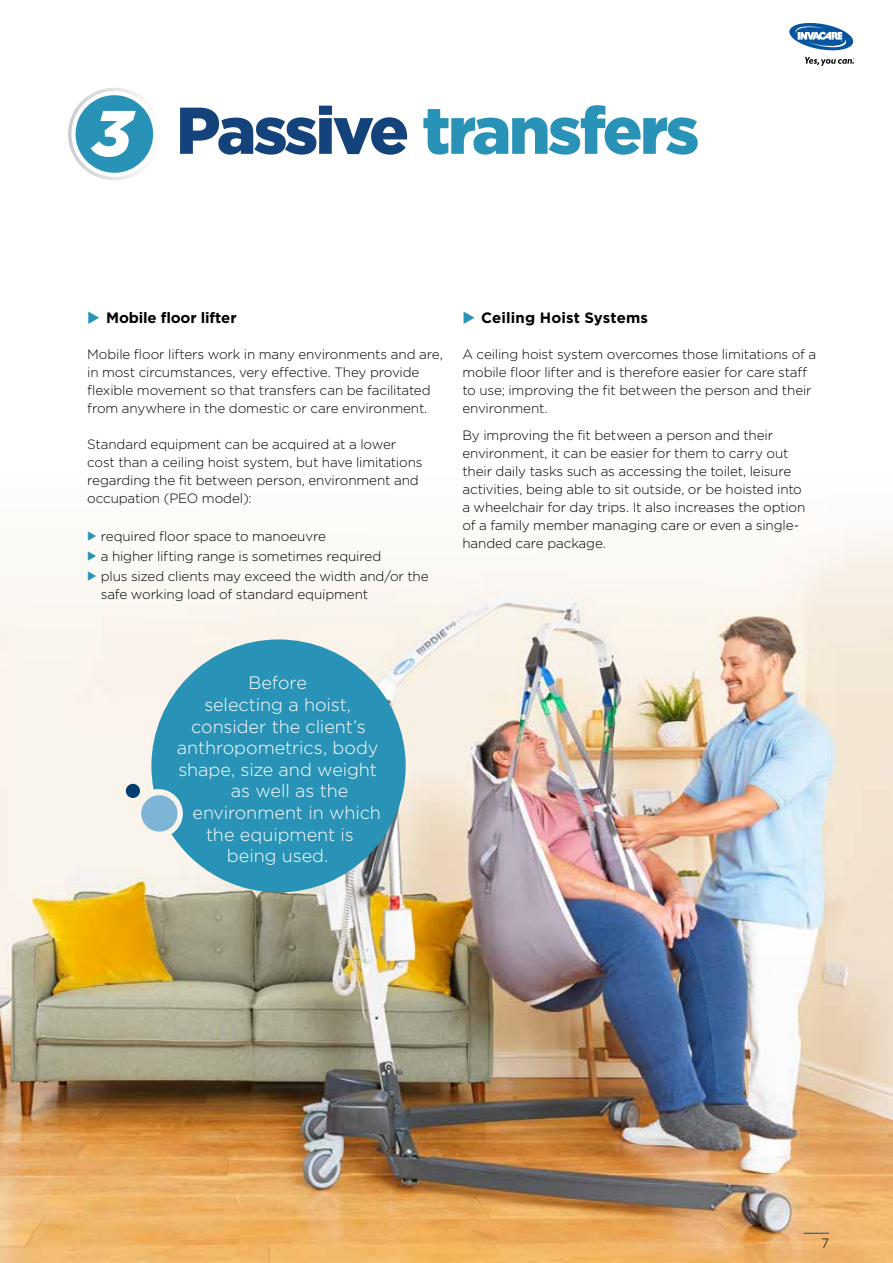
<style>
.page{position:relative;width:893px;height:1263px;background:#fff}
.page>*{position:absolute;margin:0;border:0;box-sizing:border-box;transform-origin:0 0}
.t1{font:900 66px "Gotham";letter-spacing:-.04em;color:#2993b7}
.t2{font:300 18px "Gotham";letter-spacing:-.005em;color:#fff}
.t3{font:700 15px "Gotham";letter-spacing:.005em;color:#000}
.t4{font:300 13.5px/18px "Gotham";letter-spacing:-.01em;color:#000}
.s1{font-style:italic;font-size:64.5px;color:#fff}
.s2{color:#14427a}
.s3{color:#2993b7}
</style>
<div class="page">
<img style="left:0;top:530px;width:893px;height:733px">
<svg style="left:151px;top:639px;width:255px;height:253px;fill:#2993b7"></svg>
<div style="left:141px;top:795px;width:37px;height:37px;background:#7eb5d7;border-radius:50%"></div>
<div style="left:126px;top:784px;width:14px;height:14px;background:#003d73;border-radius:50%"></div>
<svg style="left:804px;top:1233px;width:25px;height:1px"></svg>
<svg style="left:68px;top:88px;width:93px;height:92px"></svg>
<div style="left:68px;top:88px;width:93px;height:92px;border:3px solid #cccdd3;border-radius:50%"></div>
<div style="left:76px;top:95px;width:77px;height:78px;background:#2993b7;border-radius:50%"></div>
<svg style="left:789px;top:23px;width:65px;height:43px"></svg>
<h1 class="t1" style="left:92px;top:85px;width:609px"><span class="s1">3</span> <span class="s2">Passive</span> transfers</h1>
<p class="t3" style="left:87px;top:308px;width:151px"><span class="s3">◆</span> Mobile floor lifter</p>
<p class="t4" style="left:87px;top:345px;width:357px">Mobile floor lifters work in many environments and are, in most circumstances, very effective. They provide flexible movement so that transfers can be facilitated from anywhere in the domestic or care environment.</p>
<p class="t4" style="left:87px;top:435px;width:337px">Standard equipment can be acquired at a lower cost than a ceiling hoist system, but have limitations regarding the fit between person, environment and occupation (PEO model):</p>
<p class="t4" style="left:87px;top:527px;width:240px"><span class="s3">◆</span> required floor space to manoeuvre</p>
<p class="t4" style="left:87px;top:547px;width:296px"><span class="s3">◆</span> a higher lifting range is sometimes required</p>
<p class="t4" style="left:101px;top:566px;width:329px;text-indent:-14px"><span class="s3">◆</span> plus sized clients may exceed the width and/or the safe working load of standard equipment</p>
<p class="t3" style="left:462px;top:308px;width:187px"><span class="s3">◆</span> Ceiling Hoist Systems</p>
<p class="t4" style="left:462px;top:345px;width:355px">A ceiling hoist system overcomes those limitations of a mobile floor lifter and is therefore easier for care staff to use; improving the fit between the person and their environment.</p>
<p class="t4" style="left:462px;top:425px;width:344px">By improving the fit between a person and their environment, it can be easier for them to carry out their daily tasks such as accessing the toilet, leisure activities, being able to sit outside, or be hoisted into a wheelchair for day trips. It also increases the option of a family member managing care or even a single&shy;handed care package.</p>
<h2 class="t2" style="left:248px;top:672px;width:60px">Before</h2>
<h2 class="t2" style="left:204px;top:693px;width:148px">selecting a hoist,</h2>
<h2 class="t2" style="left:191px;top:715px;width:176px">consider the client’s</h2>
<h2 class="t2" style="left:177px;top:736px;width:203px">anthropometrics, body</h2>
<h2 class="t2" style="left:178px;top:758px;width:200px">shape, size and weight</h2>
<h2 class="t2" style="left:231px;top:780px;width:119px">as well as the</h2>
<h2 class="t2" style="left:192px;top:801px;width:190px">environment in which</h2>
<h2 class="t2" style="left:206px;top:823px;width:149px">the equipment is</h2>
<h2 class="t2" style="left:227px;top:844px;width:103px">being used.</h2>
<p class="t4" style="left:821px;top:1233px;width:9px">7</p>
</div>
